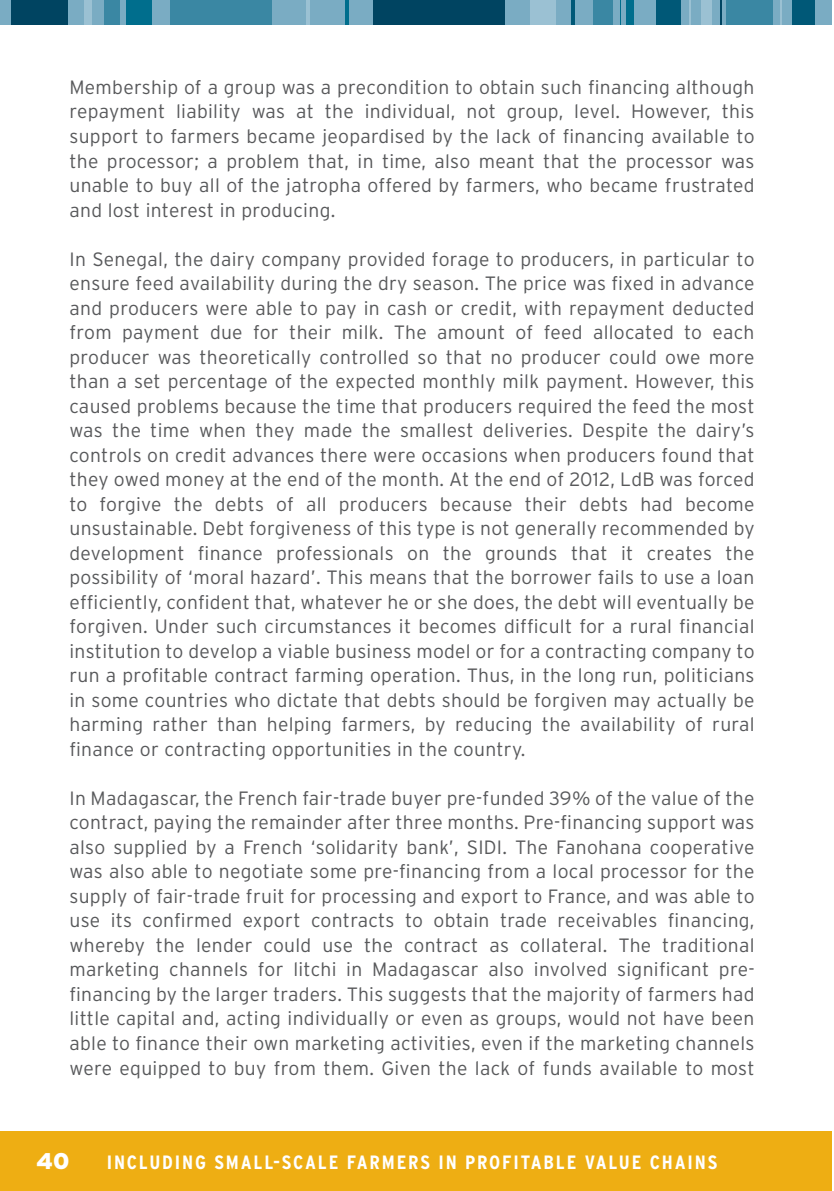
<style>
.page{position:relative;width:834px;height:1191px;background:#fff}
.page>*{position:absolute;margin:0;border:0;box-sizing:border-box;transform-origin:0 0}
.t1{font:900 22.75px "Interstate";color:#fff}
.t2{font:300 19.25px/24.5px "Interstate";letter-spacing:.015em;color:#58595b;text-align:justify}
.t3{font:700 condensed 19.25px "Interstate";letter-spacing:.09em;color:#fff;scale:1.06 1}
</style>
<div class="page">
<div style="left:0;top:1130px;width:831px;height:61px;background:#eeae13"></div>
<div style="left:0;top:0;width:831px;height:25px;background:#7aacc3"></div>
<div style="left:12px;top:0;width:56px;height:25px;background:#004461"></div>
<div style="left:373px;top:0;width:131px;height:25px;background:#004461"></div>
<div style="left:84px;top:0;width:8px;height:25px;background:#9bc1d3"></div>
<hr style="left:306px;top:0;width:4px;height:25px;background:#9bc1d3">
<hr style="left:345px;top:0;width:4px;height:25px;background:#006e8d">
<hr style="left:571px;top:0;width:3px;height:25px;background:#005877">
<div style="left:127px;top:0;width:25px;height:25px;background:#006e8d"></div>
<div style="left:530px;top:0;width:26px;height:25px;background:#9bc1d3"></div>
<div style="left:170px;top:0;width:101px;height:25px;background:#3a87a3"></div>
<div style="left:104px;top:0;width:16px;height:25px;background:#3a87a3"></div>
<div style="left:791px;top:0;width:23px;height:25px;background:#005877"></div>
<div style="left:726px;top:0;width:46px;height:25px;background:#3a87a3"></div>
<div style="left:701px;top:0;width:10px;height:25px;background:#9bc1d3"></div>
<div style="left:656px;top:0;width:25px;height:25px;background:#005877"></div>
<div style="left:626px;top:0;width:7px;height:25px;background:#006e8d"></div>
<div style="left:593px;top:0;width:19px;height:25px;background:#3a87a3"></div>
<hr style="left:780px;top:0;width:2px;height:25px;background:#9bc1d3">
<hr style="left:688px;top:0;width:2px;height:25px;background:#9bc1d3">
<hr style="left:719px;top:0;width:2px;height:25px;background:#004461">
<p class="t2" style="left:69px;top:75px;width:686px">Membership of a group was a precondition to obtain such financing although repayment liability was at the individual, not group, level. However, this support to farmers became jeopardised by the lack of financing available to the processor; a problem that, in time, also meant that the processor was unable to buy all of the jatropha offered by farmers, who became frustrated and lost interest in producing.</p>
<p class="t2" style="left:69px;top:246px;width:686px">In Senegal, the dairy company provided forage to producers, in particular to ensure feed availability during the dry season. The price was fixed in advance and producers were able to pay in cash or credit, with repayment deducted from payment due for their milk. The amount of feed allocated to each producer was theoretically controlled so that no producer could owe more than a set percentage of the expected monthly milk payment. However, this caused problems because the time that producers required the feed the most was the time when they made the smallest deliveries. Despite the dairy’s controls on credit advances there were occasions when producers found that they owed money at the end of the month. At the end of 2012, LdB was forced to forgive the debts of all producers because their debts had become unsustainable. Debt forgiveness of this type is not generally recommended by development finance professionals on the grounds that it creates the possibility of ‘moral hazard’. This means that the borrower fails to use a loan efficiently, confident that, whatever he or she does, the debt will eventually be forgiven. Under such circumstances it becomes difficult for a rural financial institution to develop a viable business model or for a contracting company to run a profitable contract farming operation. Thus, in the long run, politicians in some countries who dictate that debts should be forgiven may actually be harming rather than helping farmers, by reducing the availability of rural finance or contracting opportunities in the country.</p>
<p class="t2" style="left:69px;top:785px;width:686px">In Madagascar, the French fair-trade buyer pre-funded 39% of the value of the contract, paying the remainder after three months. Pre-financing support was also supplied by a French ‘solidarity bank’, SIDI. The Fanohana cooperative was also able to negotiate some pre-financing from a local processor for the supply of fair-trade fruit for processing and export to France, and was able to use its confirmed export contracts to obtain trade receivables financing, whereby the lender could use the contract as collateral. The traditional marketing channels for litchi in Madagascar also involved significant pre&shy;financing by the larger traders. This suggests that the majority of farmers had little capital and, acting individually or even as groups, would not have been able to finance their own marketing activities, even if the marketing channels were equipped to buy from them. Given the lack of funds available to most</p>
<p class="t1" style="left:36px;top:1147px;width:35px">40</p>
<p class="t3" style="left:107px;top:1151px;width:577px">INCLUDING SMALL-SCALE FARMERS IN PROFITABLE VALUE CHAINS</p>
</div>
